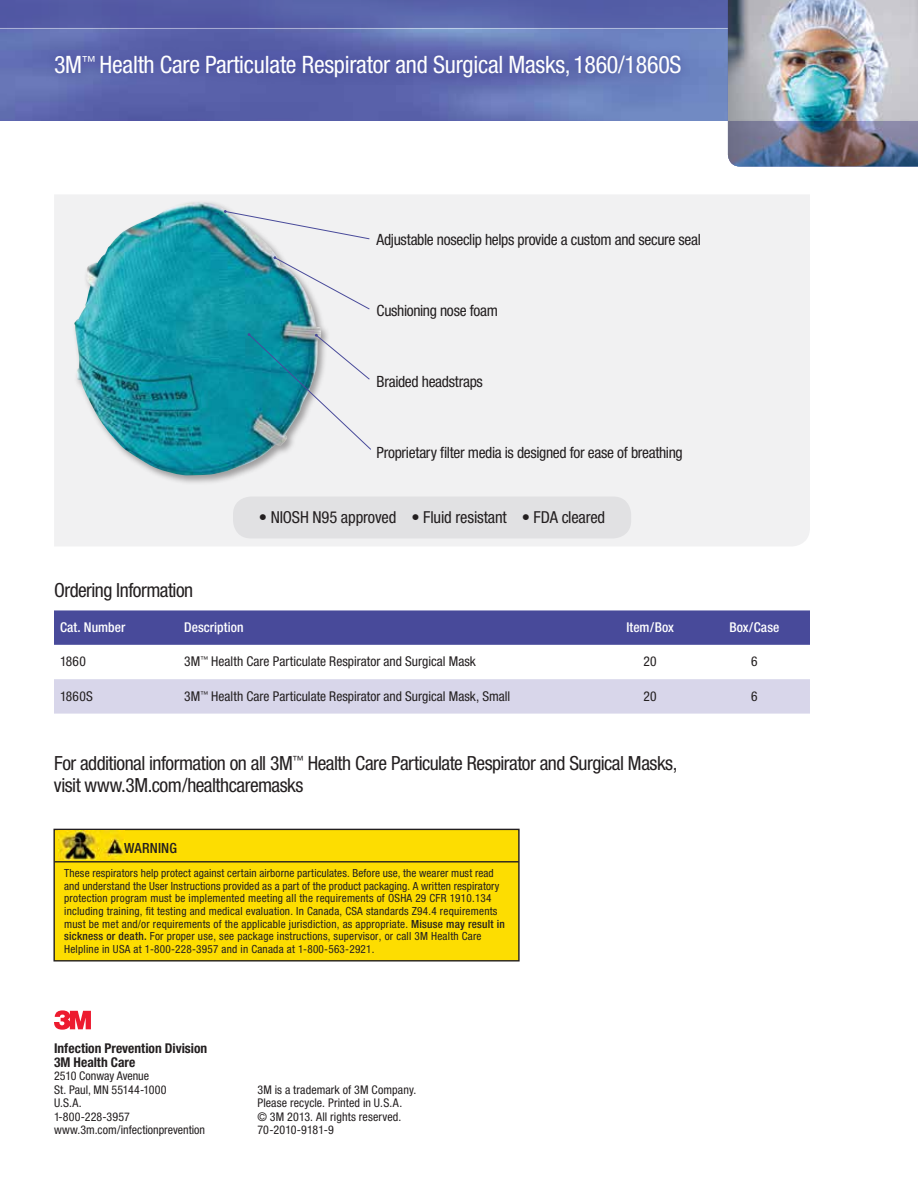
<style>
.page{position:relative;width:918px;height:1188px;background:#fff}
.page>*{position:absolute;margin:0;border:0;box-sizing:border-box;transform-origin:0 0}
.t1{font:condensed 24px "Helvetica Neue";letter-spacing:-.01em;color:#fff}
.t2{font:condensed 19.5px/22.5px "Helvetica Neue";letter-spacing:-.025em;color:#231f20}
.t3{font:condensed 16.5px "Helvetica Neue";letter-spacing:-.01em;color:#231f20}
.t4{font:condensed 15.6px "Helvetica Neue";letter-spacing:-.02em;color:#231f20}
.t5{font:500 condensed 14.1px "Helvetica Neue";letter-spacing:.01em;color:#231f20}
.t6{font:condensed 13.5px "Helvetica Neue";color:#231f20}
.t7{font:700 condensed 13.5px/13.5px "Helvetica Neue";color:#231f20}
.t8{font:500 condensed 13.5px "Helvetica Neue";letter-spacing:.005em;color:#fff}
.t9{font:condensed 12px/13.5px "Helvetica Neue";letter-spacing:.005em;color:#231f20}
.t10{font:condensed 11.25px/12.6px "Helvetica Neue";letter-spacing:.02em;color:#231f20}
.s1{font-weight:500}
</style>
<div class="page">
<img style="left:0;top:29px;width:728px;height:92px">
<div style="left:54px;top:610px;width:756px;height:35px;background:#484a9a"></div>
<div style="left:54px;top:679px;width:756px;height:35px;background:#d8d6ea"></div>
<div style="left:0;top:0;width:918px;height:28px;background:#555fa7"></div>
<div style="left:46px;top:46px;width:644px;height:41px;background:#484a9a;opacity:.75"></div>
<div style="left:54px;top:829px;width:465px;height:132px;background:#fddd01"></div>
<div style="left:53px;top:829px;width:467px;height:133px;border:1px solid #231f20"></div>
<hr style="left:54px;top:861px;width:465px;height:1px;background:#231f20">
<img style="left:58px;top:831px;width:67px;height:29px">
<img style="left:728px;top:0;width:190px;height:166px">
<div style="left:54px;top:195px;width:756px;height:351px;background:#f1f1f2"></div>
<div style="left:73px;top:200px;width:258px;height:285px;background:#231f20;opacity:.4"></div>
<img style="left:74px;top:202px;width:247px;height:273px">
<svg style="left:224px;top:210px;width:146px;height:30px"></svg>
<svg style="left:273px;top:256px;width:97px;height:54px"></svg>
<svg style="left:248px;top:333px;width:124px;height:117px"></svg>
<div style="left:233px;top:497px;width:398px;height:41px;background:#e1e1e3;border-radius:18px"></div>
<svg style="left:54px;top:1010px;width:37px;height:20px"></svg>
<h1 class="t1" style="left:54px;top:51px;width:629px">3M<sup>™</sup> Health Care Particulate Respirator and Surgical Masks, 1860/1860S</h1>
<h3 class="t4" style="left:377px;top:231px;width:326px">Adjustable noseclip helps provide a custom and secure seal</h3>
<h3 class="t4" style="left:377px;top:301px;width:123px">Cushioning nose foam</h3>
<h3 class="t4" style="left:377px;top:373px;width:108px">Braided headstraps</h3>
<h3 class="t4" style="left:377px;top:443px;width:308px">Proprietary filter media is designed for ease of breathing</h3>
<h2 class="t2" style="left:54px;top:579px;width:141px">Ordering Information</h2>
<h3 class="t3" style="left:259px;top:507px;width:348px">• NIOSH N95 approved • Fluid resistant • FDA cleared</h3>
<p class="t8" style="left:60px;top:619px;width:67px">Cat. Number</p>
<p class="t8" style="left:184px;top:619px;width:61px">Description</p>
<p class="t8" style="left:626px;top:619px;width:49px">Item/Box</p>
<p class="t8" style="left:729px;top:619px;width:52px">Box/Case</p>
<p class="t6" style="left:60px;top:654px;width:27px">1860</p>
<p class="t6" style="left:184px;top:654px;width:293px">3M<sup>™</sup> Health Care Particulate Respirator and Surgical Mask</p>
<p class="t6" style="left:644px;top:654px;width:15px">20</p>
<p class="t6" style="left:751px;top:654px;width:8px">6</p>
<p class="t6" style="left:60px;top:688px;width:34px">1860S</p>
<p class="t6" style="left:184px;top:688px;width:328px">3M<sup>™</sup> Health Care Particulate Respirator and Surgical Mask, Small</p>
<p class="t6" style="left:644px;top:688px;width:15px">20</p>
<p class="t6" style="left:751px;top:688px;width:8px">6</p>
<h2 class="t2" style="left:54px;top:752px;width:625px">For additional information on all 3M<sup>™</sup> Health Care Particulate Respirator and Surgical Masks, visit www.3M.com/healthcaremasks</h2>
<p class="t5" style="left:124px;top:839px;width:54px">WARNING</p>
<p class="t10" style="left:64px;top:867px;width:442px">These respirators help protect against certain airborne particulates. Before use, the wearer must read and understand the User Instructions provided as a part of the product packaging. A written respiratory protection program must be implemented meeting all the requirements of OSHA 29 CFR 1910.134 including training, fit testing and medical evaluation. In Canada, CSA standards Z94.4 requirements must be met and/or requirements of the applicable jurisdiction, as appropriate. <span class="s1">Misuse may result in sickness or death.</span> For proper use, see package instructions, supervisor, or call 3M Health Care Helpline in USA at 1-800-228-3957 and in Canada at 1-800-563-2921.</p>
<p class="t7" style="left:54px;top:1041px;width:155px">Infection Prevention Division<br>3M Health Care</p>
<p class="t9" style="left:54px;top:1069px;width:153px">2510 Conway Avenue<br>St. Paul, MN 55144-1000<br>U.S.A.<br>1-800-228-3957 www.3m.com/infectionprevention</p>
<p class="t9" style="left:257px;top:1082px;width:160px">3M is a trademark of 3M Company.<br>Please recycle. Printed in U.S.A.<br>© 3M 2013. All rights reserved.<br>70-2010-9181-9</p>
</div>
